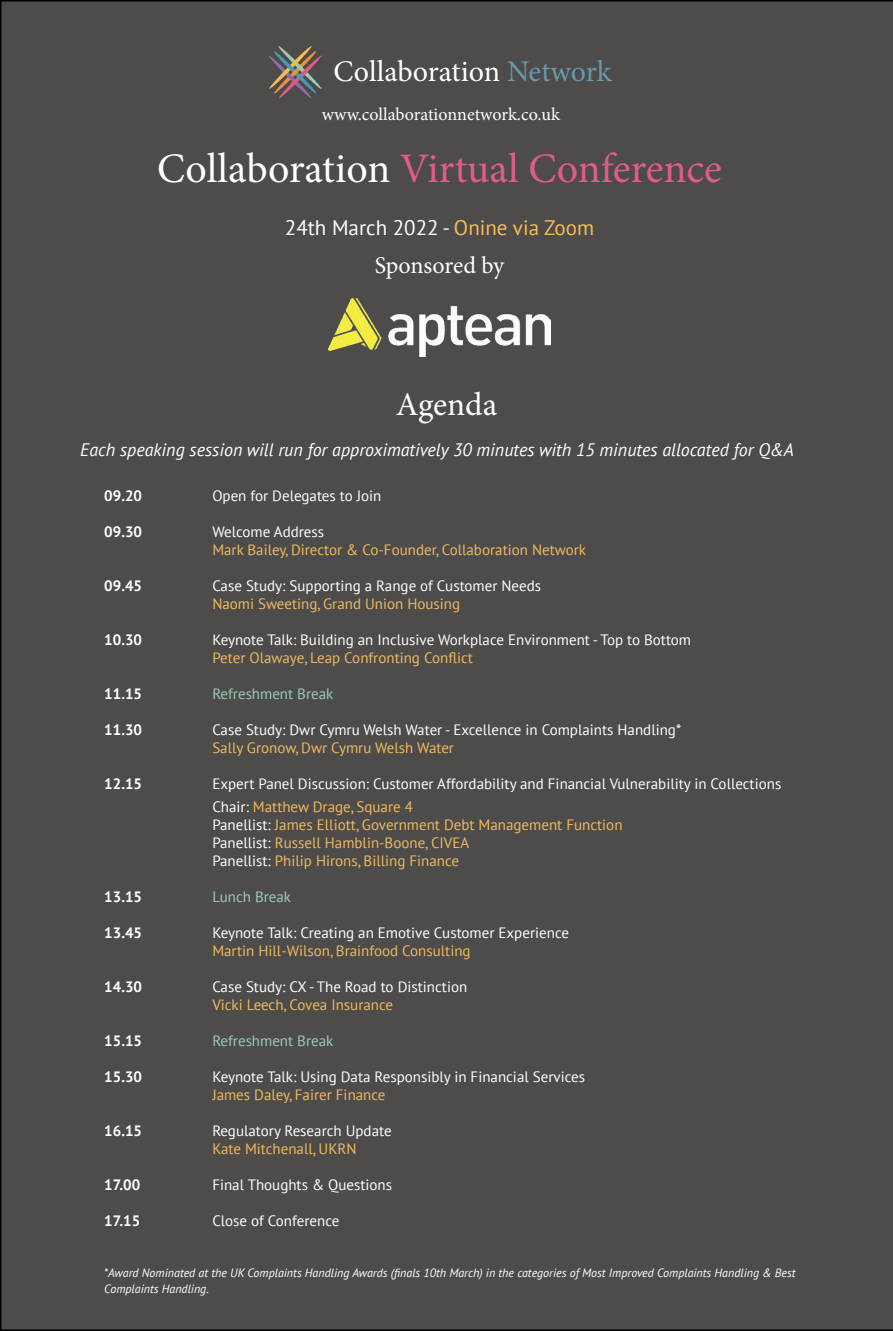
<style>
.page{position:relative;width:893px;height:1331px;background:#4d4c4b}
.page>*{position:absolute;margin:0;border:0;box-sizing:border-box;transform-origin:0 0}
.t1{font:42px "Minion Pro";color:#e05c89}
.t2{font:33px "Minion Pro";letter-spacing:-.005em;color:#fff}
.t3{font:30px "Minion Pro";color:#fff}
.t4{font:24px "Minion Pro";letter-spacing:-.01em;color:#fff}
.t5{font:21px "PT Sans";color:#fff}
.t6{font:italic 18px "PT Sans";color:#fff}
.t7{font:18px "Minion Pro";color:#fff}
.t8{font:15px/22.5px "PT Sans";color:#fff}
.t9{font:15px/18px "PT Sans";color:#f0ba5e}
.t10{font:700 15px "PT Sans";color:#fff}
.t11{font:15px "PT Sans";color:#9acdb3}
.t12{font:15px "PT Sans";color:#9aceb4}
.t13{font:italic 12px/16.5px "PT Sans";color:#fff}
.s1{color:#6899ac}
.s2{color:#fff}
.s3{color:#f8bc56}
.s4{color:#f0ba5e}
</style>
<div class="page">
<img style="left:269px;top:46px;width:53px;height:52px">
<img style="left:329px;top:298px;width:221px;height:59px">
<h3 class="t3" style="left:333px;top:51px;width:280px">Collaboration <span class="s1">Network</span></h3>
<p class="t7" style="left:322px;top:102px;width:240px">www.collaborationnetwork.co.uk</p>
<h1 class="t1" style="left:157px;top:140px;width:567px"><span class="s2">Collaboration</span> Virtual Conference</h1>
<h3 class="t5" style="left:285px;top:214px;width:311px">24th March 2022 - <span class="s3">Onine via Zoom</span></h3>
<h3 class="t4" style="left:375px;top:249px;width:131px">Sponsored by</h3>
<h2 class="t2" style="left:396px;top:383px;width:103px">Agenda</h2>
<p class="t6" style="left:80px;top:438px;width:715px">Each speaking session will run for approximatively 30 minutes with 15 minutes allocated for Q&amp;A</p>
<p class="t10" style="left:104px;top:486px;width:39px">09.20</p>
<p class="t8" style="left:212px;top:484px;width:171px">Open for Delegates to Join</p>
<p class="t10" style="left:104px;top:522px;width:39px">09.30</p>
<p class="t8" style="left:212px;top:520px;width:113px">Welcome Address</p>
<p class="t9" style="left:212px;top:541px;width:375px">Mark Bailey, Director &amp; Co-Founder, Collaboration Network</p>
<p class="t10" style="left:104px;top:576px;width:39px">09.45</p>
<p class="t8" style="left:212px;top:574px;width:330px">Case Study: Supporting a Range of Customer Needs</p>
<p class="t9" style="left:212px;top:595px;width:249px">Naomi Sweeting, Grand Union Housing</p>
<p class="t10" style="left:104px;top:630px;width:39px">10.30</p>
<p class="t8" style="left:212px;top:628px;width:480px">Keynote Talk: Building an Inclusive Workplace Environment - Top to Bottom</p>
<p class="t9" style="left:212px;top:649px;width:262px">Peter Olawaye, Leap Confronting Conflict</p>
<p class="t10" style="left:104px;top:684px;width:39px">11.15</p>
<p class="t11" style="left:212px;top:684px;width:123px">Refreshment Break</p>
<p class="t10" style="left:104px;top:720px;width:39px">11.30</p>
<p class="t8" style="left:212px;top:718px;width:470px">Case Study: Dwr Cymru Welsh Water - Excellence in Complaints Handling*</p>
<p class="t9" style="left:212px;top:739px;width:243px">Sally Gronow, Dwr Cymru Welsh Water</p>
<p class="t10" style="left:104px;top:774px;width:39px">12.15</p>
<p class="t8" style="left:212px;top:772px;width:570px">Expert Panel Discussion: Customer Affordability and Financial Vulnerability in Collections<br>Chair: <span class="s4">Matthew Drage, Square 4</span></p>
<p class="t9" style="left:212px;top:815px;width:412px"><span class="s2">Panellist:</span> James Elliott, Government Debt Management Function<br><span class="s2">Panellist:</span> Russell Hamblin-Boone, CIVEA<br><span class="s2">Panellist:</span> Philip Hirons, Billing Finance</p>
<p class="t10" style="left:104px;top:887px;width:39px">13.15</p>
<p class="t12" style="left:212px;top:887px;width:80px">Lunch Break</p>
<p class="t10" style="left:104px;top:923px;width:39px">13.45</p>
<p class="t8" style="left:212px;top:921px;width:358px">Keynote Talk: Creating an Emotive Customer Experience</p>
<p class="t9" style="left:212px;top:941px;width:260px">Martin Hill-Wilson, Brainfood Consulting</p>
<p class="t10" style="left:104px;top:977px;width:39px">14.30</p>
<p class="t8" style="left:212px;top:975px;width:256px">Case Study: CX - The Road to Distinction</p>
<p class="t9" style="left:212px;top:995px;width:182px">Vicki Leech, Covea Insurance</p>
<p class="t10" style="left:104px;top:1031px;width:39px">15.15</p>
<p class="t11" style="left:212px;top:1031px;width:123px">Refreshment Break</p>
<p class="t10" style="left:104px;top:1067px;width:39px">15.30</p>
<p class="t8" style="left:212px;top:1065px;width:374px">Keynote Talk: Using Data Responsibly in Financial Services</p>
<p class="t9" style="left:212px;top:1085px;width:175px">James Daley, Fairer Finance</p>
<p class="t10" style="left:104px;top:1121px;width:39px">16.15</p>
<p class="t8" style="left:212px;top:1119px;width:181px">Regulatory Research Update</p>
<p class="t9" style="left:212px;top:1139px;width:146px">Kate Mitchenall, UKRN</p>
<p class="t10" style="left:104px;top:1175px;width:37px">17.00</p>
<p class="t8" style="left:212px;top:1173px;width:181px">Final Thoughts &amp; Questions</p>
<p class="t10" style="left:104px;top:1211px;width:37px">17.15</p>
<p class="t8" style="left:212px;top:1209px;width:129px">Close of Conference</p>
<p class="t13" style="left:104px;top:1264px;width:693px">*Award Nominated at the UK Complaints Handling Awards (finals 10th March) in the categories of Most Improved Complaints Handling &amp; Best<br>Complaints Handling.</p>
</div>
